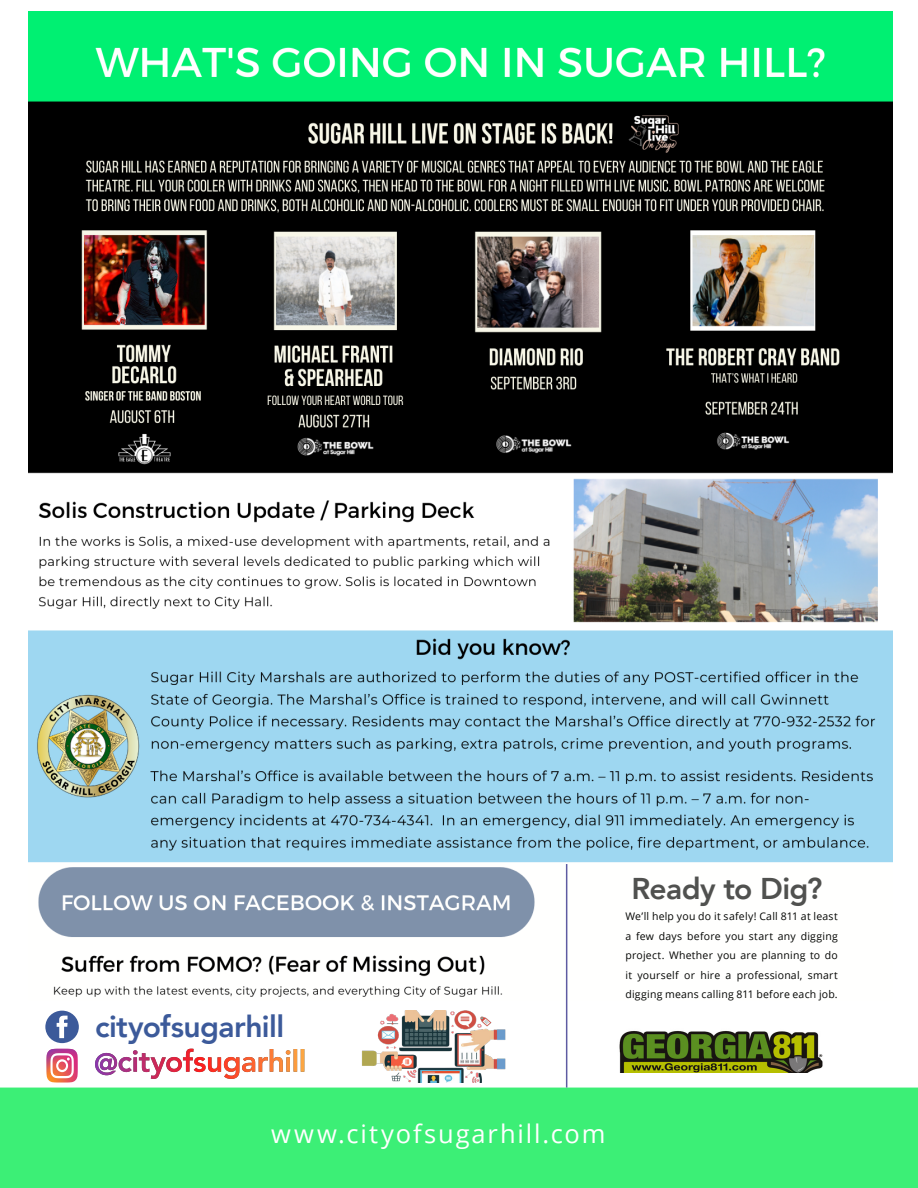
<style>
.page{position:relative;width:918px;height:1188px;background:#fff}
.page>*{position:absolute;margin:0;border:0;box-sizing:border-box;transform-origin:0 0}
.t1{font:800 30px "Avenir";letter-spacing:-.02em;color:#3c5a9a}
.t2{font:800 30px "Avenir";letter-spacing:-.02em;color:#50514f}
.t3{font:25.5px "Open Sans";letter-spacing:.075em;color:#fff}
.t4{font:10.5px/19.5px "Open Sans";letter-spacing:.02em;color:#040503;text-align:justify}
</style>
<div class="page">
<img style="left:28px;top:12px;width:864px;height:988px">
<div style="left:0;top:1088px;width:918px;height:100px;background:#3cef76"></div>
<svg style="left:46px;top:1049px;width:32px;height:34px"></svg>
<svg style="left:104px;top:1075px;width:135px;height:4px"></svg>
<img style="left:95px;top:1049px;width:209px;height:26px">
<img style="left:619px;top:1031px;width:204px;height:41px">
<hr style="left:566px;top:864px;width:1px;height:224px;background:#5e5ba2">
<img style="left:362px;top:1010px;width:144px;height:72px">
<div style="left:45px;top:1011px;width:34px;height:32px;background:#3c5a9a;border-radius:50%"></div>
<svg style="left:57px;top:1016px;width:11px;height:22px"></svg>
<p class="t1" style="left:95px;top:1003px;width:191px">cityofsugarhill</p>
<p class="t2" style="left:632px;top:866px;width:192px">Ready to Dig?</p>
<p class="t4" style="left:625px;top:907px;width:214px">We’ll help you do it safely! Call 811 at least a few days before you start any digging project. Whether you are planning to do it yourself or hire a professional, smart digging means calling 811 before each job.</p>
<p class="t3" style="left:271px;top:1116px;width:336px">www.cityofsugarhill.com</p>
</div>
